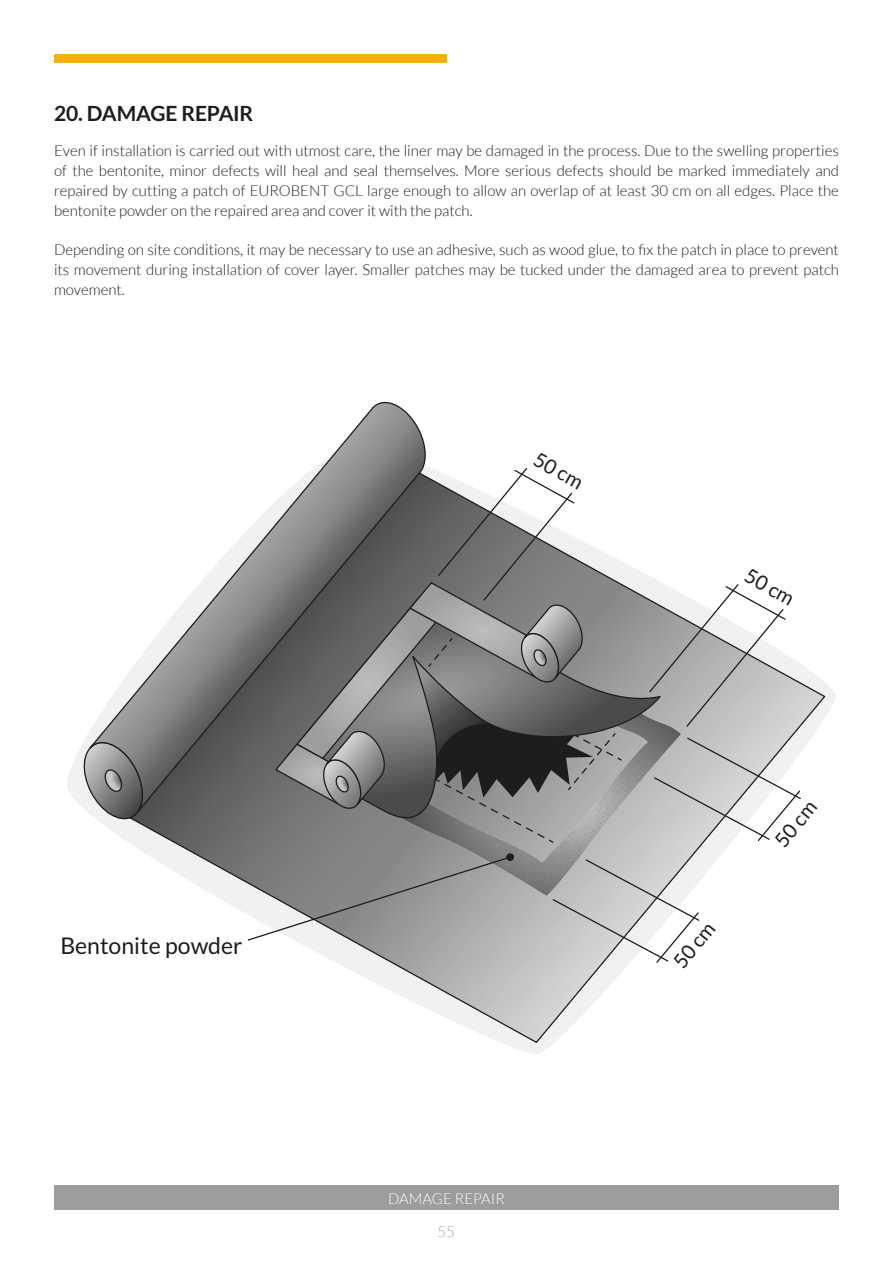
<style>
.page{position:relative;width:893px;height:1263px;background:#fff}
.page>*{position:absolute;margin:0;border:0;box-sizing:border-box;transform-origin:0 0}
.t1{font:22.95px "Lato";color:#1d1d1b}
.ROZDZIAŁ{font:700 21px "Lato";letter-spacing:-.01em;color:#1d1d1b}
.t2{font:20.1px "Lato";color:#1d1d1b}
.Styl_akapitowy_1{font:300 15px/19.8px "Lato";color:#1d1d1b;text-align:justify}
.t3{font:300 15px "Lato";color:#fff}
.t4{font:300 15px "Lato";color:#9d9d9d}
</style>
<div class="page">
<div style="left:54px;top:1185px;width:785px;height:25px;background:#9d9d9d"></div>
<div style="left:54px;top:54px;width:392px;height:8px;background:#f9b000"></div>
<svg style="left:128px;top:562px;width:699px;height:482px"></svg>
<img style="left:389px;top:728px;width:291px;height:167px">
<svg style="left:622px;top:594px;width:40px;height:243px;background:#979797"></svg>
<svg style="left:79px;top:738px;width:10px;height:75px"></svg>
<svg style="left:89px;top:401px;width:339px;height:430px"></svg>
<svg style="left:248px;top:853px;width:266px;height:88px;background:#9b9b9b"></svg>
<svg style="left:648px;top:583px;width:139px;height:145px"></svg>
<svg style="left:274px;top:467px;width:348px;height:376px;background:#838382"></svg>
<svg style="left:551px;top:858px;width:149px;height:106px"></svg>
<svg style="left:653px;top:736px;width:149px;height:106px"></svg>
<p class="ROZDZIAŁ" style="left:54px;top:101px;width:201px">20. DAMAGE REPAIR</p>
<p class="Styl_akapitowy_1" style="left:54px;top:141px;width:786px">Even if installation is carried out with utmost care, the liner may be damaged in the process. Due to the swelling properties of the bentonite, minor defects will heal and seal themselves. More serious defects should be marked immediately and repaired by cutting a patch of EUROBENT GCL large enough to allow an overlap of at least 30 cm on all edges. Place the bentonite powder on the repaired area and cover it with the patch.</p>
<p class="Styl_akapitowy_1" style="left:54px;top:240px;width:786px">Depending on site conditions, it may be necessary to use an adhesive, such as wood glue, to fix the patch in place to prevent its movement during installation of cover layer. Smaller patches may be tucked under the damaged area to prevent patch movement.</p>
<p class="t1" style="left:60px;top:933px;width:184px">Bentonite powder</p>
<p class="t2" style="left:541px;top:448px;width:55px;rotate:29deg">50 cm</p>
<p class="t3" style="left:388px;top:1190px;width:118px">DAMAGE REPAIR</p>
<p class="t4" style="left:437px;top:1223px;width:19px">55</p>
<p class="t2" style="left:752px;top:564px;width:55px;rotate:29deg">50 cm</p>
<p class="t2" style="left:669px;top:959px;width:55px;rotate:-51deg">50 cm</p>
<p class="t2" style="left:770px;top:837px;width:55px;rotate:-51deg">50 cm</p>
</div>
